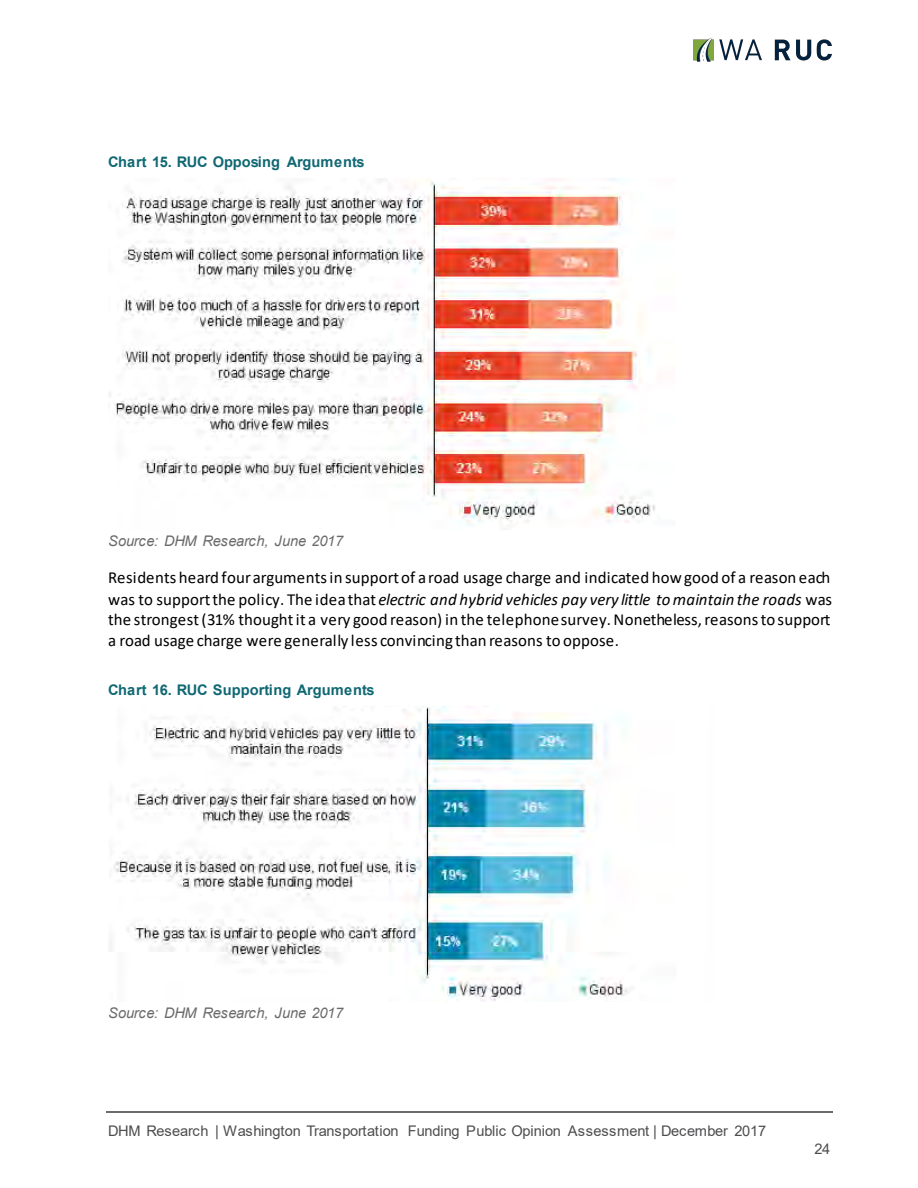
<style>
.page{position:relative;width:918px;height:1188px;background:#fff}
.page>*{position:absolute;margin:0;border:0;box-sizing:border-box;transform-origin:0 0}
.t1{font:16.8px/21px "Calibri";letter-spacing:.005em;color:#000;text-align:justify}
.t2{font:14.7px "Arial";letter-spacing:-.02em;color:#4d4d4f}
.t3{font:700 14.7px "Arial";letter-spacing:.005em;color:#0f6873}
.t4{font:italic 14.7px "Arial";letter-spacing:-.02em;color:#6b6b6b}
.s1{font-style:italic}
</style>
<div class="page">
<hr style="left:106px;top:1111px;width:726px;height:2px;background:#6b6b6b">
<img style="left:693px;top:37px;width:139px;height:25px">
<img style="left:109px;top:178px;width:547px;height:352px">
<img style="left:109px;top:706px;width:520px;height:296px">
<p class="t3" style="left:108px;top:151px;width:258px">Chart 15. RUC Opposing Arguments</p>
<p class="t4" style="left:108px;top:531px;width:237px">Source: DHM Research, June 2017</p>
<p class="t1" style="left:108px;top:569px;width:726px">Residents heard four arguments in support of a road usage charge and indicated how good of a reason each was to support the policy. The idea that <span class="s1">electric and hybrid vehicles pay very little to maintain the roads</span> was the strongest (31% thought it a very good reason) in the telephone survey. Nonetheless, reasons to support a road usage charge were generally less convincing than reasons to oppose.</p>
<p class="t3" style="left:108px;top:679px;width:268px">Chart 16. RUC Supporting Arguments</p>
<p class="t4" style="left:108px;top:1003px;width:237px">Source: DHM Research, June 2017</p>
<p class="t2" style="left:108px;top:1121px;width:660px">DHM Research | Washington Transportation Funding Public Opinion Assessment | December 2017</p>
<p class="t2" style="left:814px;top:1139px;width:18px">24</p>
</div>
